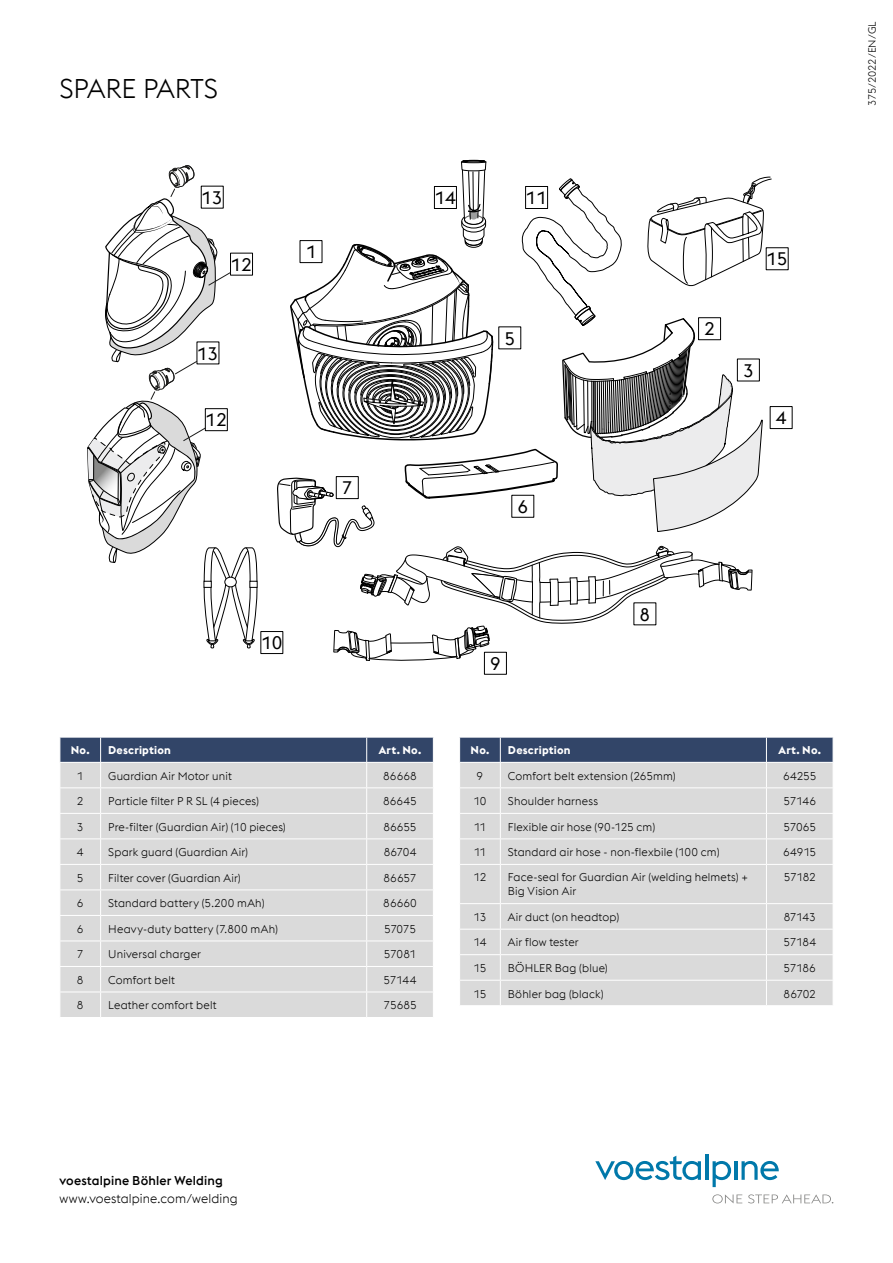
<style>
.page{position:relative;width:893px;height:1263px;background:#fff}
.page>*{position:absolute;margin:0;border:0;box-sizing:border-box;transform-origin:0 0}
.t1{font:300 27px "voestalpine";letter-spacing:-.005em;color:#000}
.t2{font:18.15px "voestalpine";color:#000}
.t3{font:300 12.75px "voestalpine";letter-spacing:.01em;color:#000}
.t4{font:500 12.75px "voestalpine";letter-spacing:.01em;color:#000}
.t5{font:300 11.25px/13.5px "voestalpine";letter-spacing:.015em;color:#000}
.t6{font:700 11.25px "voestalpine";letter-spacing:.02em;color:#fff}
.t7{font:300 10.5px "voestalpine";color:#000}
</style>
<div class="page">
<svg style="left:595px;top:1156px;width:106px;height:24px"></svg>
<hr style="left:705px;top:1154px;width:3px;height:26px;background:#0078aa">
<svg style="left:713px;top:1161px;width:18px;height:26px"></svg>
<hr style="left:734px;top:1161px;width:3px;height:19px;background:#0078aa">
<svg style="left:741px;top:1161px;width:38px;height:19px"></svg>
<svg style="left:712px;top:1194px;width:30px;height:9px"></svg>
<svg style="left:748px;top:1194px;width:85px;height:9px"></svg>
<svg style="left:60px;top:737px;width:374px;height:280px;background:#cdcfd2"></svg>
<svg style="left:277px;top:160px;width:495px;height:515px"></svg>
<div style="left:300px;top:240px;width:22px;height:23px;border:1px solid #000"></div>
<div style="left:525px;top:186px;width:23px;height:23px;border:1px solid #000"></div>
<div style="left:434px;top:186px;width:23px;height:23px;border:1px solid #000"></div>
<div style="left:698px;top:317px;width:23px;height:23px;border:1px solid #000"></div>
<div style="left:737px;top:359px;width:23px;height:22px;border:1px solid #000"></div>
<div style="left:770px;top:406px;width:22px;height:23px;border:1px solid #000"></div>
<div style="left:484px;top:652px;width:23px;height:22px;border:1px solid #000"></div>
<div style="left:336px;top:476px;width:23px;height:23px;border:1px solid #000"></div>
<div style="left:261px;top:631px;width:22px;height:23px;border:1px solid #000"></div>
<svg style="left:87px;top:165px;width:171px;height:484px"></svg>
<div style="left:460px;top:865px;width:373px;height:140px;background:#dadada"></div>
<svg style="left:459px;top:737px;width:374px;height:127px;background:#bdc0c7"></svg>
<hr style="left:500px;top:865px;width:1px;height:38px;background:#fff">
<hr style="left:766px;top:865px;width:1px;height:38px;background:#fff">
<hr style="left:459px;top:903px;width:41px;height:1px;background:#fff">
<hr style="left:500px;top:903px;width:266px;height:1px;background:#fff">
<hr style="left:766px;top:903px;width:67px;height:1px;background:#fff">
<hr style="left:459px;top:929px;width:41px;height:1px;background:#fff">
<hr style="left:500px;top:929px;width:266px;height:1px;background:#fff">
<hr style="left:766px;top:929px;width:67px;height:1px;background:#fff">
<hr style="left:459px;top:954px;width:41px;height:1px;background:#fff">
<hr style="left:500px;top:954px;width:266px;height:1px;background:#fff">
<hr style="left:766px;top:954px;width:67px;height:1px;background:#fff">
<hr style="left:459px;top:980px;width:41px;height:1px;background:#fff">
<hr style="left:500px;top:980px;width:266px;height:1px;background:#fff">
<svg style="left:500px;top:904px;width:1px;height:101px"></svg>
<hr style="left:766px;top:980px;width:67px;height:1px;background:#fff">
<svg style="left:766px;top:904px;width:1px;height:101px"></svg>
<h1 class="t1" style="left:60px;top:73px;width:160px">SPARE PARTS</h1>
<h2 class="t2" style="left:201px;top:187px;width:23px">13</h2>
<h2 class="t2" style="left:230px;top:254px;width:23px">12</h2>
<h2 class="t2" style="left:197px;top:343px;width:23px">13</h2>
<h2 class="t2" style="left:205px;top:409px;width:23px">12</h2>
<h2 class="t2" style="left:306px;top:241px;width:12px">1</h2>
<h2 class="t2" style="left:342px;top:477px;width:12px">7</h2>
<h2 class="t2" style="left:434px;top:187px;width:23px">14</h2>
<h2 class="t2" style="left:526px;top:187px;width:23px">11</h2>
<h2 class="t2" style="left:504px;top:327px;width:12px">5</h2>
<h2 class="t2" style="left:517px;top:496px;width:12px">6</h2>
<h2 class="t2" style="left:704px;top:318px;width:12px">2</h2>
<h2 class="t2" style="left:766px;top:248px;width:23px">15</h2>
<h2 class="t2" style="left:743px;top:360px;width:12px">3</h2>
<h2 class="t2" style="left:776px;top:407px;width:12px">4</h2>
<h2 class="t2" style="left:261px;top:632px;width:23px">10</h2>
<p class="t6" style="left:71px;top:743px;width:102px">No. Description</p>
<p class="t6" style="left:379px;top:743px;width:44px">Art. No.</p>
<p class="t5" style="left:77px;top:769px;width:8px">1</p>
<p class="t5" style="left:108px;top:769px;width:125px">Guardian Air Motor unit</p>
<p class="t5" style="left:383px;top:769px;width:35px">86668</p>
<p class="t5" style="left:77px;top:794px;width:8px">2</p>
<p class="t5" style="left:108px;top:794px;width:152px">Particle filter P R SL (4 pieces)</p>
<p class="t5" style="left:383px;top:794px;width:35px">86645</p>
<p class="t5" style="left:77px;top:820px;width:8px">3</p>
<p class="t5" style="left:108px;top:820px;width:179px">Pre-filter (Guardian Air) (10 pieces)</p>
<p class="t5" style="left:383px;top:820px;width:35px">86655</p>
<p class="t5" style="left:77px;top:845px;width:8px">4</p>
<p class="t5" style="left:108px;top:845px;width:141px">Spark guard (Guardian Air)</p>
<p class="t5" style="left:384px;top:845px;width:34px">86704</p>
<p class="t5" style="left:77px;top:871px;width:8px">5</p>
<p class="t5" style="left:108px;top:871px;width:134px">Filter cover (Guardian Air)</p>
<p class="t5" style="left:384px;top:871px;width:34px">86657</p>
<p class="t5" style="left:77px;top:896px;width:8px">6</p>
<p class="t5" style="left:108px;top:896px;width:158px">Standard battery (5.200 mAh)</p>
<p class="t5" style="left:383px;top:896px;width:35px">86660</p>
<p class="t5" style="left:77px;top:922px;width:8px">6</p>
<p class="t5" style="left:108px;top:922px;width:171px">Heavy-duty battery (7.800 mAh)</p>
<p class="t5" style="left:384px;top:922px;width:34px">57075</p>
<p class="t5" style="left:77px;top:947px;width:8px">7</p>
<p class="t5" style="left:108px;top:947px;width:94px">Universal charger</p>
<p class="t5" style="left:384px;top:947px;width:34px">57081</p>
<p class="t5" style="left:77px;top:973px;width:8px">8</p>
<p class="t5" style="left:108px;top:973px;width:68px">Comfort belt</p>
<p class="t5" style="left:384px;top:973px;width:35px">57144</p>
<p class="t5" style="left:77px;top:999px;width:8px">8</p>
<p class="t5" style="left:108px;top:999px;width:110px">Leather comfort belt</p>
<p class="t5" style="left:384px;top:999px;width:35px">75685</p>
<h2 class="t2" style="left:490px;top:653px;width:12px">9</h2>
<h2 class="t2" style="left:639px;top:603px;width:12px">8</h2>
<p class="t6" style="left:471px;top:743px;width:102px">No. Description</p>
<p class="t6" style="left:778px;top:743px;width:44px">Art. No.</p>
<p class="t5" style="left:477px;top:769px;width:8px">9</p>
<p class="t5" style="left:508px;top:769px;width:169px">Comfort belt extension (265mm)</p>
<p class="t5" style="left:783px;top:769px;width:35px">64255</p>
<p class="t5" style="left:473px;top:794px;width:15px">10</p>
<p class="t5" style="left:508px;top:794px;width:92px">Shoulder harness</p>
<p class="t5" style="left:783px;top:794px;width:34px">57146</p>
<p class="t5" style="left:474px;top:820px;width:14px">11</p>
<p class="t5" style="left:508px;top:820px;width:149px">Flexible air hose (90-125 cm)</p>
<p class="t5" style="left:783px;top:820px;width:34px">57065</p>
<p class="t5" style="left:474px;top:845px;width:14px">11</p>
<p class="t5" style="left:508px;top:845px;width:213px">Standard air hose - non-flexbile (100 cm)</p>
<p class="t5" style="left:783px;top:845px;width:35px">64915</p>
<p class="t5" style="left:473px;top:870px;width:14px">12</p>
<p class="t5" style="left:508px;top:870px;width:242px">Face-seal for Guardian Air (welding helmets) +<br>Big Vision Air</p>
<p class="t5" style="left:784px;top:870px;width:33px">57182</p>
<p class="t5" style="left:474px;top:910px;width:14px">13</p>
<p class="t5" style="left:508px;top:910px;width:113px">Air duct (on headtop)</p>
<p class="t5" style="left:784px;top:910px;width:34px">87143</p>
<p class="t5" style="left:473px;top:936px;width:15px">14</p>
<p class="t5" style="left:508px;top:936px;width:72px">Air flow tester</p>
<p class="t5" style="left:783px;top:936px;width:34px">57184</p>
<p class="t5" style="left:473px;top:961px;width:14px">15</p>
<p class="t5" style="left:508px;top:961px;width:101px">BÖHLER Bag (blue)</p>
<p class="t5" style="left:784px;top:961px;width:34px">57186</p>
<p class="t5" style="left:473px;top:987px;width:14px">15</p>
<p class="t5" style="left:508px;top:987px;width:97px">Böhler bag (black)</p>
<p class="t5" style="left:784px;top:987px;width:34px">86702</p>
<p class="t7" style="left:866px;top:106px;width:86px;rotate:-90deg">375/2022/EN/GL</p>
<p class="t4" style="left:60px;top:1173px;width:165px">voestalpine Böhler Welding</p>
<p class="t3" style="left:60px;top:1191px;width:180px">www.voestalpine.com/welding</p>
</div>
